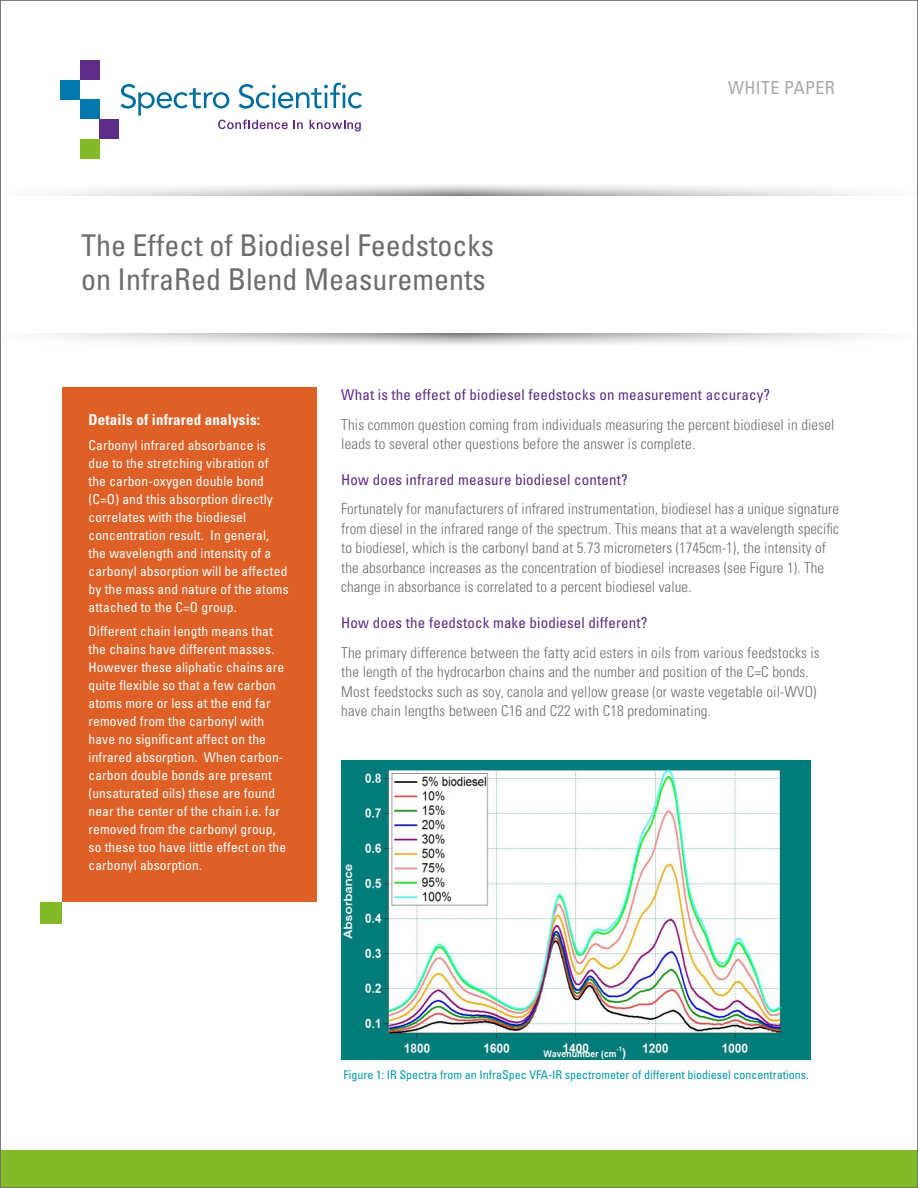
<style>
.page{position:relative;width:918px;height:1188px;background:#fff}
.page>*{position:absolute;margin:0;border:0;box-sizing:border-box;transform-origin:0 0}
.head{font:condensed 30px/34.5px "Univers LT Std";color:#6c6d70}
.t1{font:condensed 18px "Univers LT Std";letter-spacing:.02em;color:#a8a9ad}
.body_10_over_13{font:300 condensed 15px/19.5px "Univers LT Std";letter-spacing:.01em;color:#6c6d70}
.body_subs_plus_p2_sp{font:condensed 15px "Univers LT Std";letter-spacing:.01em;color:#5c2c86}
.knocked_out_side_bar{font:700 condensed 15px "Univers LT Std";letter-spacing:.01em;color:#fff}
.knocked_out_side_bar-2{font:condensed 13.5px/18px "Univers LT Std";letter-spacing:.01em;color:#fff}
.captions{font:condensed 12px "Univers LT Std";color:#0099a9}
</style>
<div class="page">
<svg style="left:56px;top:185px;width:808px;height:10px"></svg>
<svg style="left:44px;top:333px;width:831px;height:12px"></svg>
<div style="left:0;top:1150px;width:918px;height:38px;background:#82bb27"></div>
<div style="left:80px;top:60px;width:20px;height:20px;background:#5c2c86"></div>
<div style="left:60px;top:80px;width:20px;height:20px;background:#0078ae"></div>
<div style="left:80px;top:100px;width:20px;height:19px;background:#0078ae"></div>
<div style="left:100px;top:119px;width:19px;height:20px;background:#5c2c86"></div>
<div style="left:80px;top:139px;width:20px;height:19px;background:#82bb27"></div>
<svg style="left:120px;top:83px;width:242px;height:49px"></svg>
<img style="left:341px;top:761px;width:470px;height:299px">
<div style="left:62px;top:388px;width:254px;height:514px;background:#de6026"></div>
<div style="left:40px;top:902px;width:22px;height:21px;background:#82bb27"></div>
<p class="head" style="left:81px;top:227px;width:415px">The Effect of Biodiesel Feedstocks on InfraRed Blend Measurements</p>
<p class="t1" style="left:728px;top:76px;width:108px">WHITE PAPER</p>
<p class="knocked_out_side_bar" style="left:89px;top:410px;width:173px">Details of infrared analysis:</p>
<p class="knocked_out_side_bar-2" style="left:89px;top:436px;width:202px">Carbonyl infrared absorbance is due to the stretching vibration of the carbon-oxygen double bond (C=O) and this absorption directly correlates with the biodiesel concentration result. In general, the wavelength and intensity of a carbonyl absorption will be affected by the mass and nature of the atoms attached to the C=O group.</p>
<p class="knocked_out_side_bar-2" style="left:89px;top:622px;width:199px">Different chain length means that the chains have different masses.<br>However these aliphatic chains are quite flexible so that a few carbon atoms more or less at the end far removed from the carbonyl with have no significant affect on the infrared absorption. When carbon&shy;carbon double bonds are present (unsaturated oils) these are found near the center of the chain i.e. far removed from the carbonyl group, so these too have little effect on the carbonyl absorption.</p>
<p class="body_subs_plus_p2_sp" style="left:341px;top:386px;width:430px">What is the effect of biodiesel feedstocks on measurement accuracy?</p>
<p class="body_10_over_13" style="left:341px;top:415px;width:495px">This common question coming from individuals measuring the percent biodiesel in diesel leads to several other questions before the answer is complete.</p>
<p class="body_subs_plus_p2_sp" style="left:341px;top:470px;width:288px">How does infrared measure biodiesel content?</p>
<p class="body_10_over_13" style="left:341px;top:499px;width:499px">Fortunately for manufacturers of infrared instrumentation, biodiesel has a unique signature from diesel in the infrared range of the spectrum. This means that at a wavelength specific to biodiesel, which is the carbonyl band at 5.73 micrometers (1745cm-1), the intensity of the absorbance increases as the concentration of biodiesel increases (see Figure 1). The change in absorbance is correlated to a percent biodiesel value.</p>
<p class="body_subs_plus_p2_sp" style="left:341px;top:614px;width:308px">How does the feedstock make biodiesel different?</p>
<p class="body_10_over_13" style="left:341px;top:643px;width:480px">The primary difference between the fatty acid esters in oils from various feedstocks is the length of the hydrocarbon chains and the number and position of the C=C bonds.<br>Most feedstocks such as soy, canola and yellow grease (or waste vegetable oil-WVO) have chain lengths between C16 and C22 with C18 predominating.</p>
<p class="captions" style="left:343px;top:1067px;width:467px">Figure 1: IR Spectra from an InfraSpec VFA-IR spectrometer of different biodiesel concentrations.</p>
</div>
